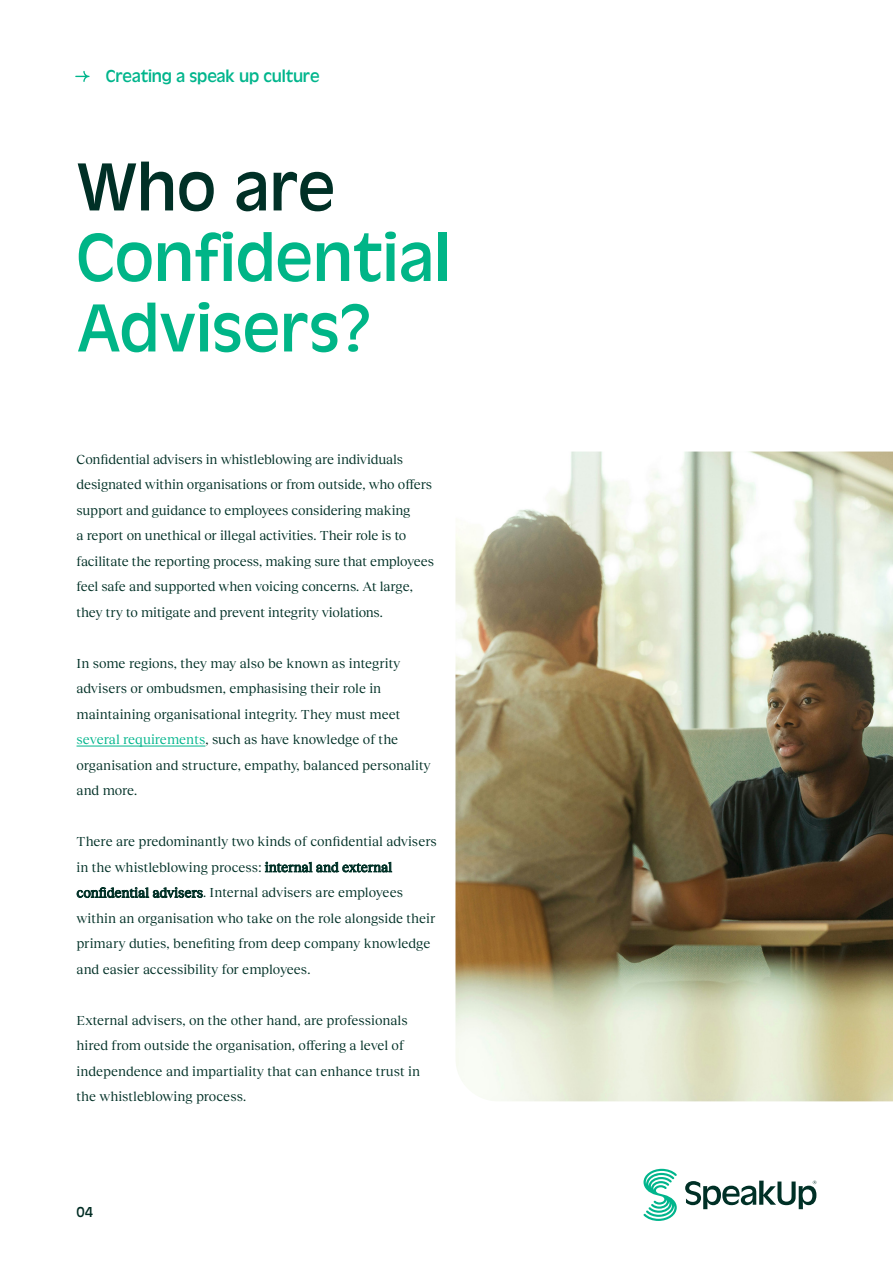
<style>
.page{position:relative;width:893px;height:1263px;background:#fff}
.page>*{position:absolute;margin:0;border:0;box-sizing:border-box;transform-origin:0 0}
.t1{font:70.5px/70.5px "Antique Oli";color:#00b587}
.t2{font:70.5px "Antique Oli";color:#003026}
.t3{font:18px "Antique Oli";letter-spacing:-.01em;color:#00b58c}
.t4{font:15px "Antique Oli";color:#002c23}
.t5{font:13.5px/25.5px "Reckless Neue";color:#003026}
.s1{color:#00b58c}
</style>
<div class="page">
<svg style="left:685px;top:1180px;width:131px;height:29px"></svg>
<svg style="left:643px;top:1169px;width:34px;height:52px"></svg>
<svg style="left:75px;top:71px;width:15px;height:11px"></svg>
<hr style="left:77px;top:746px;width:128px;height:1px;background:#00b58c">
<img style="left:455px;top:451px;width:438px;height:650px">
<h2 class="t3" style="left:106px;top:66px;width:215px">Creating a speak up culture</h2>
<h1 class="t2" style="left:77px;top:148px;width:260px">Who are</h1>
<h1 class="t1" style="left:77px;top:223px;width:375px">Confidential<br>Advisers?</h1>
<p class="t5" style="left:77px;top:445px;width:359px">Confidential advisers in whistleblowing are individuals designated within organisations or from outside, who offers support and guidance to employees considering making<br>a report on unethical or illegal activities. Their role is to facilitate the reporting process, making sure that employees feel safe and supported when voicing concerns. At large, they try to mitigate and prevent integrity violations.</p>
<p class="t5" style="left:77px;top:649px;width:356px">In some regions, they may also be known as integrity advisers or ombudsmen, emphasising their role in maintaining organisational integrity. They must meet <span class="s1">several requirements</span>, such as have knowledge of the organisation and structure, empathy, balanced personality and more.</p>
<p class="t5" style="left:77px;top:828px;width:362px">There are predominantly two kinds of confidential advisers in the whistleblowing process: internal and external confidential advisers. Internal advisers are employees within an organisation who take on the role alongside their primary duties, benefiting from deep company knowledge and easier accessibility for employees.</p>
<p class="t5" style="left:77px;top:1006px;width:345px">External advisers, on the other hand, are professionals hired from outside the organisation, offering a level of independence and impartiality that can enhance trust in the whistleblowing process.</p>
<p class="t4" style="left:77px;top:1204px;width:18px">04</p>
</div>
